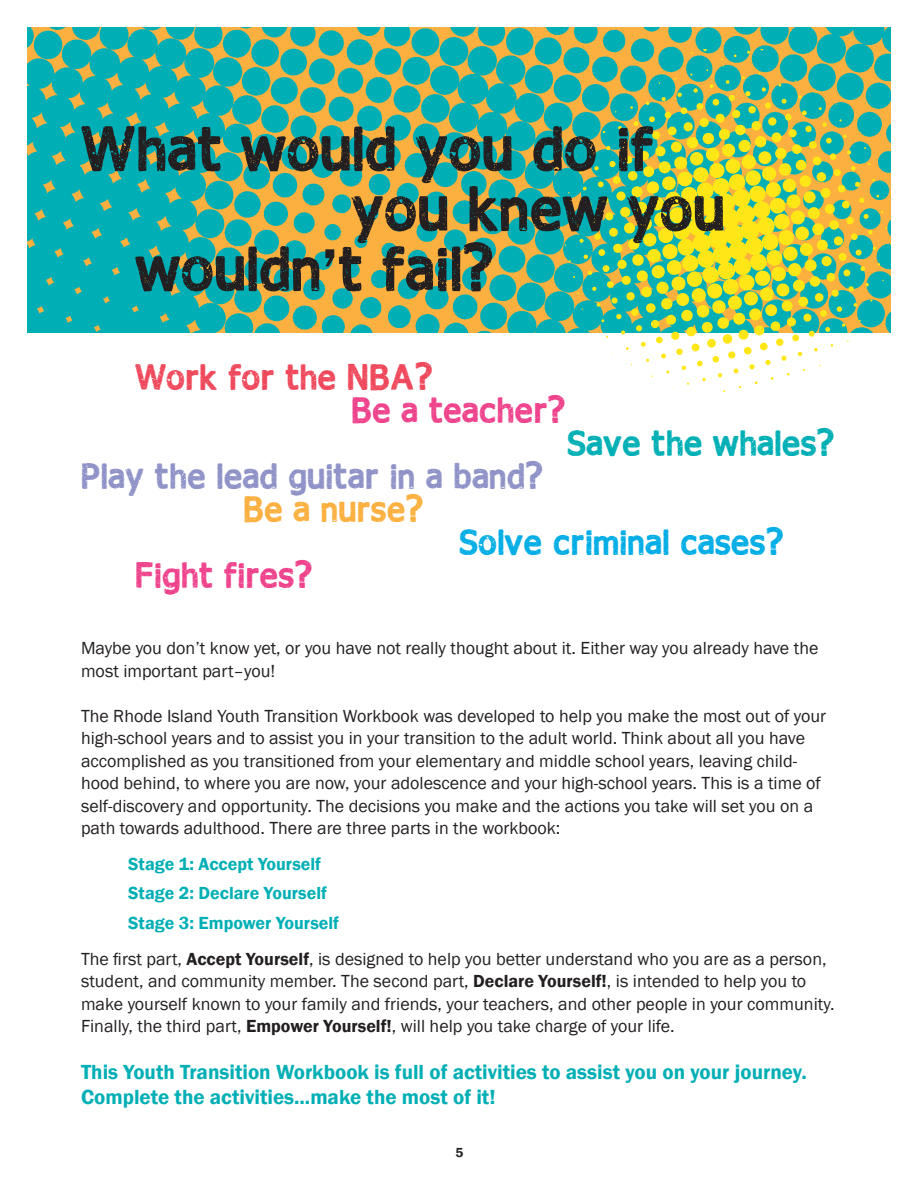
<style>
.page{position:relative;width:918px;height:1188px;background:#fff}
.page>*{position:absolute;margin:0;border:0;box-sizing:border-box;transform-origin:0 0}
.t1{font:63px "Good bye lullaby";color:#231f20}
.t2{font:36px "Good bye lullaby";color:#8f92c7}
.t3{font:36px "Good bye lullaby";color:#ee438c}
.t4{font:36px "Good bye lullaby";color:#03ade5}
.t5{font:36px "Good bye lullaby";color:#ef485b}
.t6{font:36px "Good bye lullaby";color:#00afb5}
.t7{font:36px "Good bye lullaby";color:#fbb03f}
.t8{font:600 21px "Franklin Gothic";color:#00afb5}
.t9{font:18px/22.5px "Franklin Gothic";color:#231f20}
.t10{font:600 18px "Franklin Gothic";color:#00afb5}
.t11{font:600 13.5px "Franklin Gothic";color:#231f20}
.s1{font-family:"Franklin Gothic";font-weight:600}
.s2{font-weight:600}
</style>
<div class="page">
<img style="left:27px;top:27px;width:864px;height:306px">
<img style="left:557px;top:50px;width:335px;height:343px">
<p class="t1" style="left:81px;top:117px;width:574px">What would you do if</p>
<p class="t1" style="left:351px;top:177px;width:375px">you knew you</p>
<p class="t1" style="left:135px;top:237px;width:360px">wouldn<span class="s1">’</span>t fail?</p>
<p class="t5" style="left:135px;top:360px;width:299px">Work for the NBA?</p>
<p class="t3" style="left:351px;top:393px;width:216px">Be a teacher?</p>
<p class="t6" style="left:567px;top:426px;width:269px">Save the whales?</p>
<p class="t2" style="left:81px;top:459px;width:464px">Play the lead guitar in a band?</p>
<p class="t7" style="left:243px;top:492px;width:182px">Be a nurse?</p>
<p class="t4" style="left:459px;top:525px;width:326px">Solve criminal cases?</p>
<p class="t3" style="left:135px;top:558px;width:179px">Fight fires?</p>
<p class="t9" style="left:81px;top:637px;width:739px">Maybe you don’t know yet, or you have not really thought about it. Either way you already have the most important part–you!</p>
<p class="t9" style="left:81px;top:705px;width:747px">The Rhode Island Youth Transition Workbook was developed to help you make the most out of your high-school years and to assist you in your transition to the adult world. Think about all you have accomplished as you transitioned from your elementary and middle school years, leaving child&shy;hood behind, to where you are now, your adolescence and your high-school years. This is a time of self-discovery and opportunity. The decisions you make and the actions you take will set you on a path towards adulthood. There are three parts in the workbook:</p>
<p class="t10" style="left:128px;top:853px;width:194px">Stage 1: Accept Yourself</p>
<p class="t10" style="left:128px;top:882px;width:200px">Stage 2: Declare Yourself</p>
<p class="t10" style="left:128px;top:912px;width:212px">Stage 3: Empower Yourself</p>
<p class="t9" style="left:81px;top:948px;width:755px">The first part, <span class="s2">Accept Yourself</span>, is designed to help you better understand who you are as a person, student, and community member. The second part, <span class="s2">Declare Yourself!</span>, is intended to help you to make yourself known to your family and friends, your teachers, and other people in your community.<br>Finally, the third part, <span class="s2">Empower Yourself!</span>, will help you take charge of your life.</p>
<p class="t8" style="left:81px;top:1059px;width:728px">This Youth Transition Workbook is full of activities to assist you on your journey.</p>
<p class="t8" style="left:81px;top:1084px;width:416px">Complete the activities...make the most of it!</p>
<p class="t11" style="left:455px;top:1144px;width:9px">5</p>
</div>
